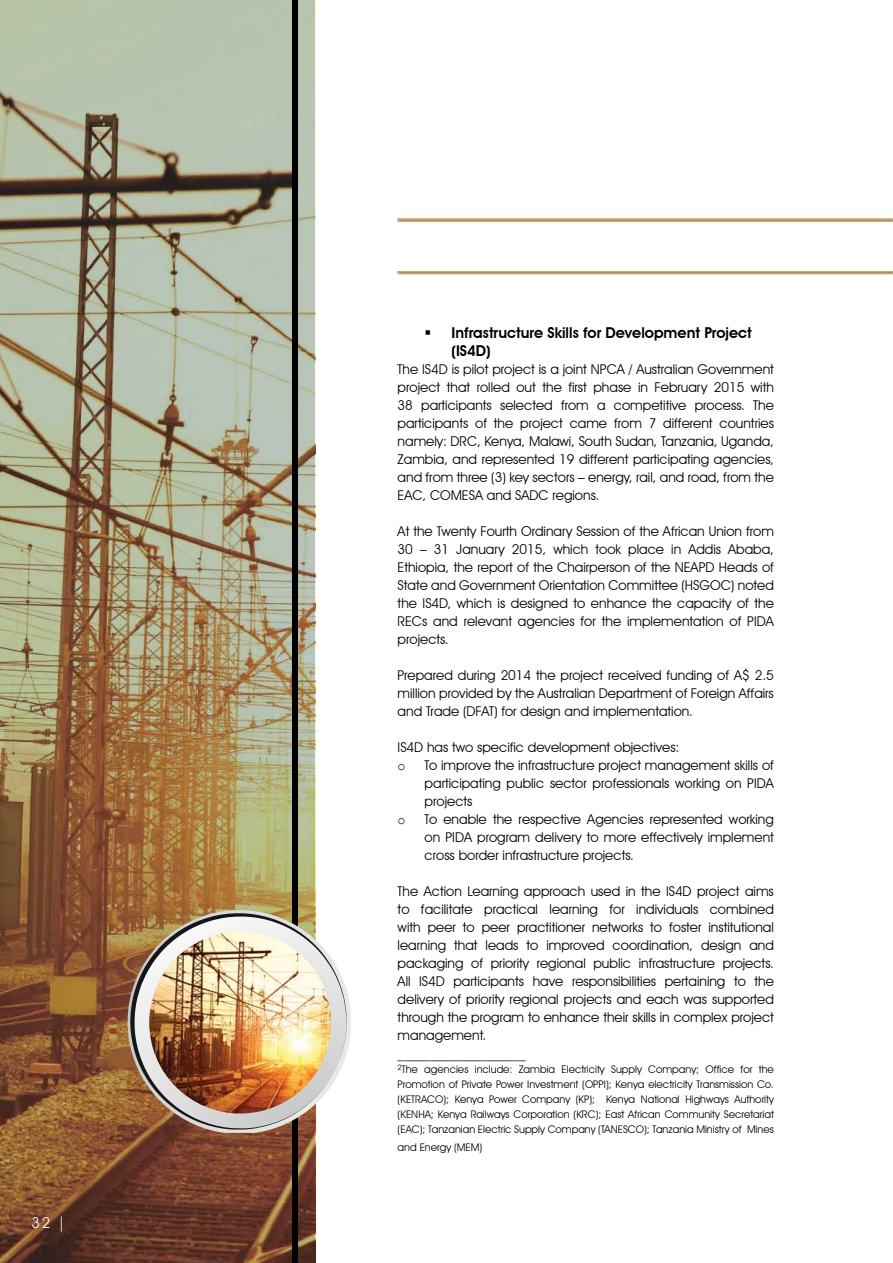
<style>
.page{position:relative;width:893px;height:1263px;background:#fff}
.page>*{position:absolute;margin:0;border:0;box-sizing:border-box;transform-origin:0 0}
.t1{font:600 15px/18px "Avant Garde IT Cby BT";color:#000}
.t2{font:15px "Avant Garde IT Cby BT";color:#fff}
.t3{font:13.5px/18px "Avant Garde IT Cby BT";color:#000;text-align:justify}
.t4{font:13.5px "Courier New";color:#000}
.t5{font:10.5px/15px "Avant Garde IT Cby BT";color:#000;text-align:justify}
</style>
<div class="page">
<img style="left:0;top:0;width:315px;height:1263px">
<div style="left:292px;top:0;width:5px;height:1263px;background:#000"></div>
<svg style="left:114px;top:910px;width:237px;height:223px"></svg>
<svg style="left:117px;top:915px;width:229px;height:229px;background:#916244"></svg>
<svg style="left:129px;top:913px;width:218px;height:217px"></svg>
<img style="left:148px;top:931px;width:185px;height:184px">
<div style="left:398px;top:218px;width:495px;height:4px;border:2px solid #caa66d"></div>
<div style="left:398px;top:271px;width:495px;height:3px;border:2px solid #caa66d"></div>
<p class="t2" style="left:32px;top:1213px;width:35px">32 |</p>
<p class="t1" style="left:452px;top:324px;width:302px;text-indent:-27px">▪ Infrastructure Skills for Development Project (IS4D)</p>
<p class="t3" style="left:398px;top:360px;width:378px">The IS4D is pilot project is a joint NPCA / Australian Government project that rolled out the first phase in February 2015 with 38 participants selected from a competitive process. The participants of the project came from 7 different countries namely: DRC, Kenya, Malawi, South Sudan, Tanzania, Uganda, Zambia, and represented 19 different participating agencies, and from three (3) key sectors – energy, rail, and road, from the EAC, COMESA and SADC regions.</p>
<p class="t3" style="left:398px;top:522px;width:378px">At the Twenty Fourth Ordinary Session of the African Union from 30 – 31 January 2015, which took place in Addis Ababa, Ethiopia, the report of the Chairperson of the NEAPD Heads of State and Government Orientation Committee (HSGOC) noted the IS4D, which is designed to enhance the capacity of the RECs and relevant agencies for the implementation of PIDA projects.</p>
<p class="t3" style="left:398px;top:666px;width:378px">Prepared during 2014 the project received funding of A$ 2.5 million provided by the Australian Department of Foreign Affairs and Trade (DFAT) for design and implementation.</p>
<p class="t3" style="left:398px;top:738px;width:283px">IS4D has two specific development objectives:</p>
<p class="t4" style="left:398px;top:758px;width:10px">o</p>
<p class="t3" style="left:425px;top:756px;width:351px">To improve the infrastructure project management skills of participating public sector professionals working on PIDA projects</p>
<p class="t4" style="left:398px;top:811px;width:10px">o</p>
<p class="t3" style="left:425px;top:810px;width:351px">To enable the respective Agencies represented working on PIDA program delivery to more effectively implement cross border infrastructure projects.</p>
<p class="t3" style="left:398px;top:882px;width:378px;text-align:left">The Action Learning approach used in the IS4D project aims to facilitate practical learning for individuals combined with peer to peer practitioner networks to foster institutional learning that leads to improved coordination, design and packaging of priority regional public infrastructure projects.<br>All IS4D participants have responsibilities pertaining to the delivery of priority regional projects and each was supported through the program to enhance their skills in complex project management.<br>___________________</p>
<p class="t5" style="left:398px;top:1062px;width:378px"><sup>2</sup>The agencies include: Zambia Electricity Supply Company; Office for the Promotion of Private Power Investment (OPPI); Kenya electricity Transmission Co. (KETRACO); Kenya Power Company (KP); Kenya National Highways Authority (KENHA; Kenya Railways Corporation (KRC); East African Community Secretariat (EAC); Tanzanian Electric Supply Company (TANESCO); Tanzania Ministry of Mines</p>
<p class="t5" style="left:398px;top:1140px;width:86px">and Energy (MEM)</p>
</div>
